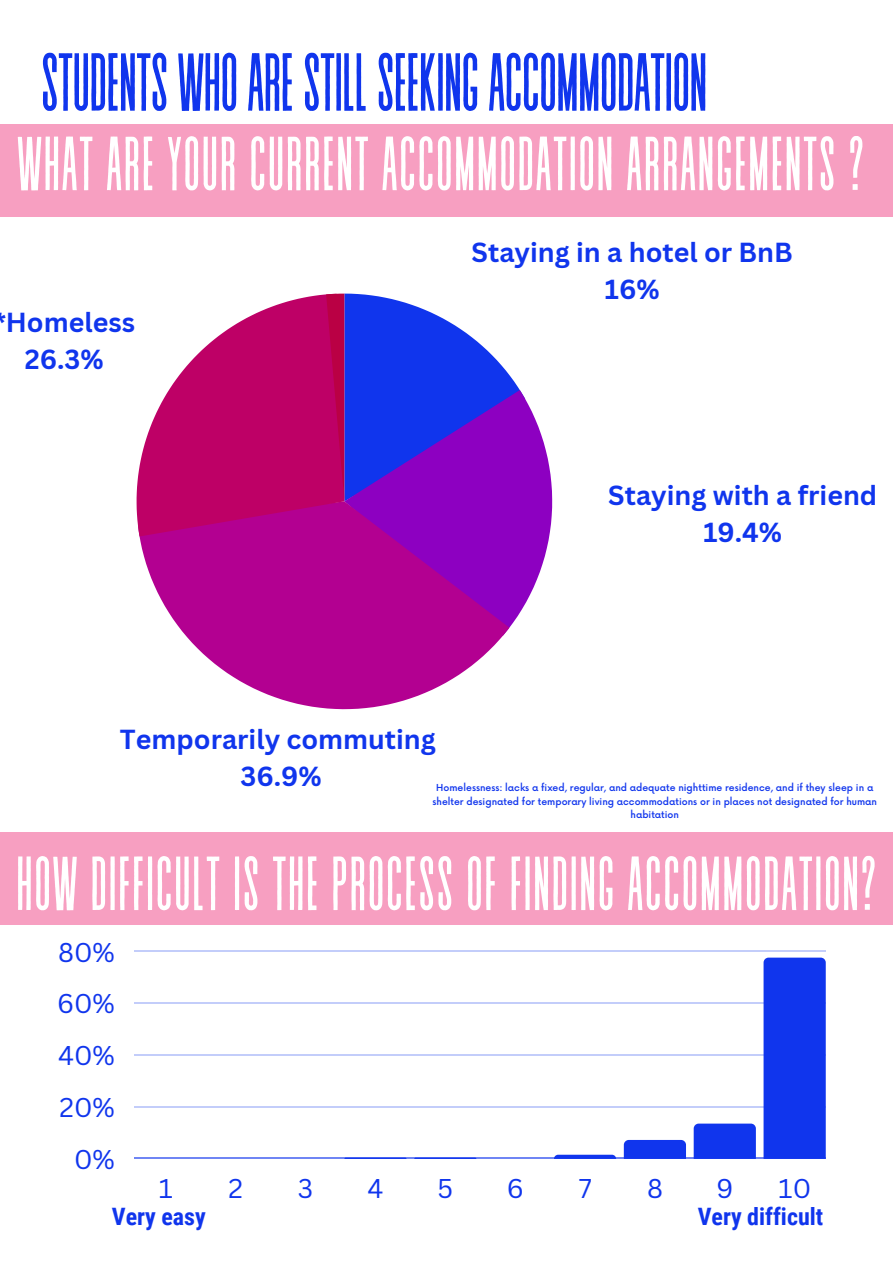
<style>
.page{position:relative;width:893px;height:1264px;background:#fff}
.page>*{position:absolute;margin:0;border:0;box-sizing:border-box;transform-origin:0 0}
.t1{font:82.05px "Revive 80 Tall";letter-spacing:-.03em;color:#1035ed}
.t2{font:76.35px "Revive 80 Tall";color:#fff}
.t3{font:700 26.85px/37px "Canva Sans";color:#1035ed;text-align:center}
.t4{font:26.4px/51.9px "Canva Sans";color:#1035ed;text-align:right}
.t5{font:700 24px "Roboto Condensed";color:#1035ed}
.t6{font:500 9.45px/13.5px "Now";color:#1035ed;text-align:center}
</style>
<div class="page">
<div style="left:0;top:125px;width:892px;height:92px;background:#f79fc1"></div>
<div style="left:0;top:832px;width:892px;height:92px;background:#f79fc1"></div>
<svg style="left:509px;top:398px;width:43px;height:230px;fill:#8d00c1"></svg>
<svg style="left:139px;top:501px;width:370px;height:208px;fill:#b30091"></svg>
<svg style="left:136px;top:294px;width:208px;height:242px;fill:#be0066"></svg>
<svg style="left:326px;top:293px;width:199px;height:208px;background:#5f3ed6"></svg>
<hr style="left:135px;top:950px;width:691px;height:2px;background:#1035ed">
<hr style="left:135px;top:1002px;width:691px;height:1px;background:#1035ed">
<hr style="left:135px;top:1054px;width:691px;height:1px;background:#1035ed">
<hr style="left:135px;top:1106px;width:691px;height:1px;background:#1035ed">
<hr style="left:135px;top:1157px;width:691px;height:1px;background:#1035ed">
<svg style="left:344px;top:1157px;width:62px;height:1px"></svg>
<svg style="left:414px;top:1157px;width:62px;height:1px"></svg>
<svg style="left:554px;top:1154px;width:62px;height:4px"></svg>
<svg style="left:623px;top:1139px;width:63px;height:19px"></svg>
<div style="left:693px;top:1123px;width:62px;height:35px;background:#1035ed"></div>
<div style="left:763px;top:957px;width:62px;height:201px;background:#1035ed"></div>
<h1 class="t1" style="left:40px;top:40px;width:669px">STUDENTSWHOARESTILLSEEKINGACCOMMODATION</h1>
<h2 class="t2" style="left:16px;top:125px;width:850px">WHAT ARE YOUR CURRENT ACCOMMODATION ARRANGEMENTS ?</h2>
<h3 class="t3" style="left:6px;top:303px;width:131px">Homeless<br>26.3%</h3>
<h3 class="t3" style="left:471px;top:232px;width:323px">Staying in a hotel or BnB<br>16%</h3>
<h3 class="t3" style="left:608px;top:475px;width:270px">Staying with a friend<br>19.4%</h3>
<h3 class="t3" style="left:120px;top:720px;width:317px">Temporarily commuting<br>36.9%</h3>
<p class="t6" style="left:432px;top:781px;width:446px">Homelessness: lacks a fixed, regular, and adequate nighttime residence, and if they sleep in a shelter designated for temporary living accommodations or in places not designated for human habitation</p>
<h2 class="t2" style="left:15px;top:844px;width:863px">HOWDIFFICULT IS THE PROCESS OF FINDING ACCOMMODATION?</h2>
<h3 class="t4" style="left:57px;top:925px;width:59px">80%<br>60%<br>40%<br>20%<br>0%</h3>
<h3 class="t5" style="left:112px;top:1202px;width:95px">Very easy</h3>
<h3 class="t5" style="left:697px;top:1202px;width:127px">Very difficult</h3>
<h3 class="t4" style="left:159px;top:1161px;width:16px">1</h3>
<h3 class="t4" style="left:228px;top:1161px;width:16px">2</h3>
<h3 class="t4" style="left:298px;top:1161px;width:17px">3</h3>
<h3 class="t4" style="left:367px;top:1161px;width:17px">4</h3>
<h3 class="t4" style="left:437px;top:1161px;width:17px">5</h3>
<h3 class="t4" style="left:506px;top:1161px;width:18px">6</h3>
<h3 class="t4" style="left:578px;top:1161px;width:15px">7</h3>
<h3 class="t4" style="left:647px;top:1161px;width:17px">8</h3>
<h3 class="t4" style="left:716px;top:1161px;width:18px">9</h3>
<h3 class="t4" style="left:778px;top:1161px;width:34px">10</h3>
</div>
